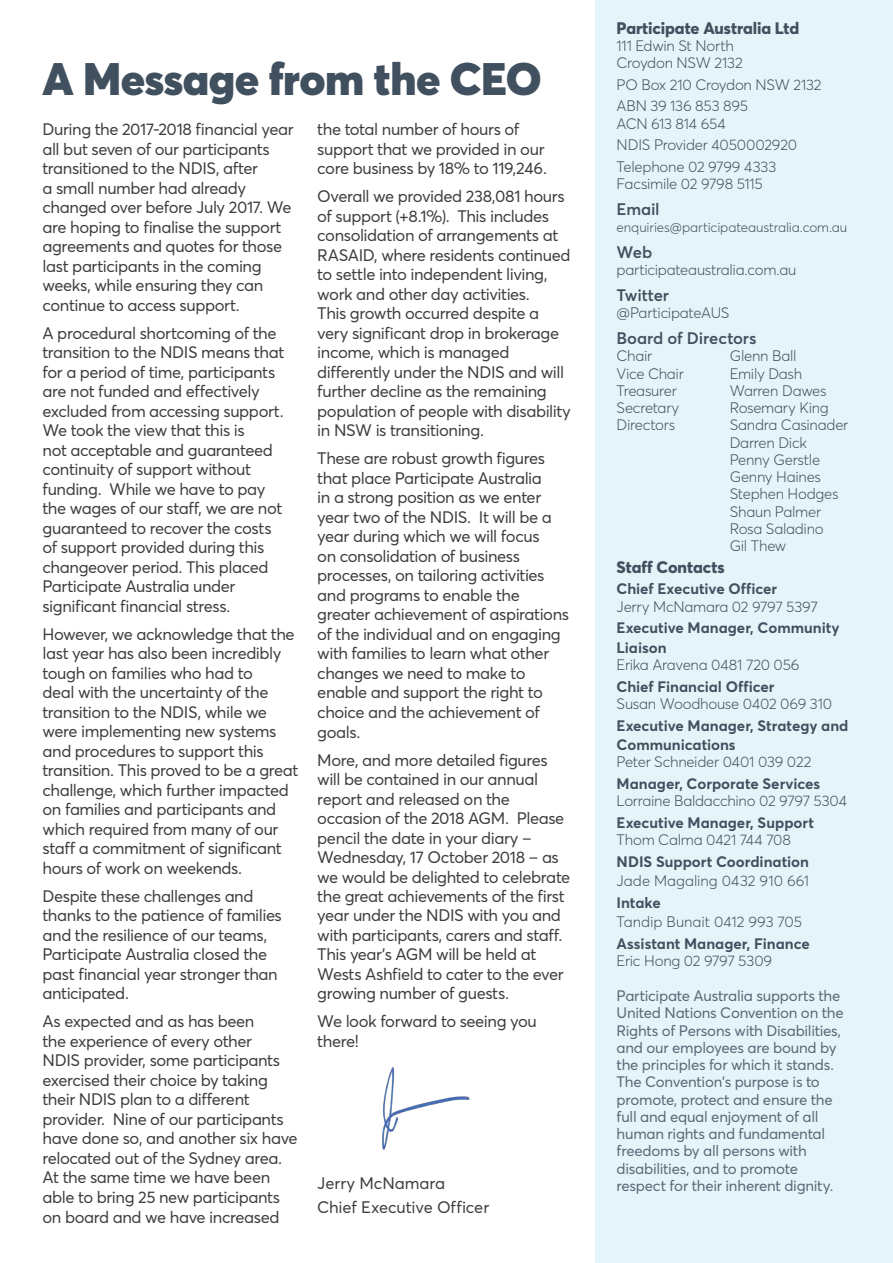
<style>
.page{position:relative;width:893px;height:1263px;background:#fff}
.page>*{position:absolute;margin:0;border:0;box-sizing:border-box;transform-origin:0 0}
.Subhead_GREY{font:900 45px "Averta";letter-spacing:-.01em;color:#41505f}
.t1{font:16.5px/19.5px "Averta";letter-spacing:-.025em;color:#3e3e3f}
.Subhead_L2{font:800 16.5px "Averta";letter-spacing:-.005em;color:#41505f}
.Subhead_L3{font:600 16.5px "Averta";letter-spacing:-.005em;color:#41505f}
.t2{font:16.5px "Averta";letter-spacing:-.005em;color:#3e3e3f}
.t3{font:300 15px/17.2px "Averta";letter-spacing:-.015em;color:#41505f}
.t4{font:15px/17.2px "Averta";letter-spacing:-.02em;color:#586776}
.t5{font:700 15px/19.5px "Averta";color:#41505f}
.t6{font:300 13.5px "Averta";letter-spacing:-.01em;color:#41505f}
.s1{font-weight:700}
.s2{font-weight:300}
</style>
<div class="page">
<div style="left:595px;top:0;width:298px;height:1263px;background:#e4f4f9"></div>
<img style="left:382px;top:1067px;width:88px;height:83px">
<p class="Subhead_GREY" style="left:43px;top:50px;width:501px">A Message from the CEO</p>
<p class="t1" style="left:43px;top:120px;width:253px">During the 2017-2018 financial year all but seven of our participants transitioned to the NDIS, after<br>a small number had already changed over before July 2017. We are hoping to finalise the support agreements and quotes for those last participants in the coming weeks, while ensuring they can continue to access support.</p>
<p class="t1" style="left:43px;top:323px;width:243px">A procedural shortcoming of the transition to the NDIS means that for a period of time, participants are not funded and effectively excluded from accessing support.<br>We took the view that this is<br>not acceptable and guaranteed continuity of support without funding. While we have to pay the wages of our staff, we are not guaranteed to recover the costs of support provided during this changeover period. This placed<br>Participate Australia under significant financial stress.</p>
<p class="t1" style="left:43px;top:624px;width:258px">However, we acknowledge that the last year has also been incredibly tough on families who had to<br>deal with the uncertainty of the transition to the NDIS, while we were implementing new systems and procedures to support this transition. This proved to be a great challenge, which further impacted on families and participants and which required from many of our staff a commitment of significant hours of work on weekends.</p>
<p class="t1" style="left:43px;top:886px;width:241px">Despite these challenges and thanks to the patience of families and the resilience of our teams,<br>Participate Australia closed the past financial year stronger than anticipated.</p>
<p class="t1" style="left:43px;top:1012px;width:257px">As expected and as has been<br>the experience of every other<br>NDIS provider, some participants exercised their choice by taking their NDIS plan to a different provider. Nine of our participants have done so, and another six have relocated out of the Sydney area.<br>At the same time we have been able to bring 25 new participants on board and we have increased</p>
<p class="t1" style="left:317px;top:120px;width:231px">the total number of hours of support that we provided in our core business by 18% to 119,246.</p>
<p class="t1" style="left:317px;top:187px;width:255px">Overall we provided 238,081 hours of support (+8.1%). This includes consolidation of arrangements at<br>RASAID, where residents continued to settle into independent living, work and other day activities.<br>This growth occurred despite a very significant drop in brokerage income, which is managed differently under the NDIS and will further decline as the remaining population of people with disability in NSW is transitioning.</p>
<p class="t1" style="left:317px;top:449px;width:253px">These are robust growth figures that place Participate Australia<br>in a strong position as we enter year two of the NDIS. It will be a year during which we will focus<br>on consolidation of business processes, on tailoring activities and programs to enable the greater achievement of aspirations of the individual and on engaging with families to learn what other changes we need to make to enable and support the right to choice and the achievement of goals.</p>
<p class="t1" style="left:317px;top:750px;width:255px">More, and more detailed figures will be contained in our annual report and released on the occasion of the 2018 AGM. Please pencil the date in your diary –<br>Wednesday, 17 October 2018 – as we would be delighted to celebrate the great achievements of the first year under the NDIS with you and with participants, carers and staff.<br>This year’s AGM will be held at<br>Wests Ashfield to cater to the ever growing number of guests.</p>
<p class="t1" style="left:317px;top:1012px;width:221px">We look forward to seeing you there!</p>
<p class="t2" style="left:317px;top:1173px;width:130px">Jerry McNamara</p>
<p class="t1" style="left:317px;top:1197px;width:173px">Chief Executive Officer</p>
<p class="Subhead_L2" style="left:617px;top:17px;width:184px">Participate Australia Ltd</p>
<p class="t3" style="left:617px;top:37px;width:128px">111 Edwin St North<br>Croydon NSW 2132</p>
<p class="t3" style="left:617px;top:76px;width:206px">PO Box 210 Croydon NSW 2132</p>
<p class="t3" style="left:617px;top:97px;width:133px">ABN 39 136 853 895<br>ACN 613 814 654</p>
<p class="t3" style="left:617px;top:136px;width:182px">NDIS Provider 4050002920</p>
<p class="t3" style="left:617px;top:158px;width:161px">Telephone 02 9799 4333<br>Facsimile 02 9798 5115</p>
<p class="Subhead_L3" style="left:617px;top:199px;width:45px">Email</p>
<p class="t6" style="left:617px;top:219px;width:232px">enquiries@participateaustralia.com.au</p>
<p class="Subhead_L3" style="left:617px;top:242px;width:37px">Web</p>
<p class="t3" style="left:617px;top:261px;width:181px">participateaustralia.com.au</p>
<p class="Subhead_L3" style="left:617px;top:285px;width:54px">Twitter</p>
<p class="t3" style="left:617px;top:304px;width:114px">@ParticipateAUS</p>
<p class="Subhead_L3" style="left:617px;top:328px;width:141px">Board of Directors</p>
<p class="t3" style="left:617px;top:347px;width:37px">Chair</p>
<p class="t3" style="left:730px;top:347px;width:68px">Glenn Ball</p>
<p class="t3" style="left:617px;top:365px;width:69px">Vice Chair</p>
<p class="t3" style="left:730px;top:365px;width:74px">Emily Dash</p>
<p class="t3" style="left:617px;top:382px;width:62px">Treasurer</p>
<p class="t3" style="left:730px;top:382px;width:98px">Warren Dawes</p>
<p class="t3" style="left:617px;top:399px;width:64px">Secretary</p>
<p class="t3" style="left:730px;top:399px;width:101px">Rosemary King</p>
<p class="t3" style="left:617px;top:416px;width:60px">Directors</p>
<p class="t3" style="left:730px;top:416px;width:120px">Sandra Casinader</p>
<p class="t3" style="left:730px;top:434px;width:79px">Darren Dick</p>
<p class="t3" style="left:730px;top:451px;width:92px">Penny Gerstle</p>
<p class="t3" style="left:730px;top:468px;width:93px">Genny Haines</p>
<p class="t3" style="left:730px;top:485px;width:110px">Stephen Hodges</p>
<p class="t3" style="left:730px;top:503px;width:93px">Shaun Palmer</p>
<p class="t3" style="left:730px;top:520px;width:96px">Rosa Saladino</p>
<p class="t3" style="left:730px;top:537px;width:58px">Gil Thew</p>
<p class="Subhead_L2" style="left:617px;top:556px;width:110px">Staff Contacts</p>
<p class="t5" style="left:617px;top:579px;width:162px">Chief Executive Officer</p>
<p class="t3" style="left:617px;top:598px;width:203px">Jerry McNamara 02 9797 5397</p>
<p class="t5" style="left:617px;top:618px;width:225px">Executive Manager, Community<br>Liaison</p>
<p class="t3" style="left:617px;top:656px;width:184px">Erika Aravena 0481 720 056</p>
<p class="t3" style="left:617px;top:678px;width:217px"><span class="s1">Chief Financial Officer<br></span>Susan Woodhouse 0402 069 310</p>
<p class="t5" style="left:617px;top:715px;width:233px">Executive Manager, Strategy and<br>Communications</p>
<p class="t3" style="left:617px;top:753px;width:196px">Peter Schneider 0401 039 022</p>
<p class="t3" style="left:617px;top:775px;width:232px"><span class="s1">Manager, Corporate Services<br></span>Lorraine Baldacchino 02 9797 5304</p>
<p class="t5" style="left:617px;top:814px;width:199px;line-height:17.2px">Executive Manager, Support<br><span class="s2">Thom Calma 0421 744 708</span></p>
<p class="t5" style="left:617px;top:851px;width:194px">NDIS Support Coordination</p>
<p class="t3" style="left:617px;top:872px;width:194px">Jade Magaling 0432 910 661</p>
<p class="t5" style="left:617px;top:892px;width:46px">Intake</p>
<p class="t3" style="left:617px;top:913px;width:187px">Tandip Bunait 0412 993 705</p>
<p class="t5" style="left:617px;top:935px;width:195px;line-height:17.2px">Assistant Manager, Finance<br><span class="s2">Eric Hong 02 9797 5309</span></p>
<p class="t4" style="left:617px;top:987px;width:229px">Participate Australia supports the<br>United Nations Convention on the<br>Rights of Persons with Disabilities, and our employees are bound by the principles for which it stands.<br>The Convention’s purpose is to promote, protect and ensure the full and equal enjoyment of all human rights and fundamental freedoms by all persons with disabilities, and to promote respect for their inherent dignity.</p>
</div>
